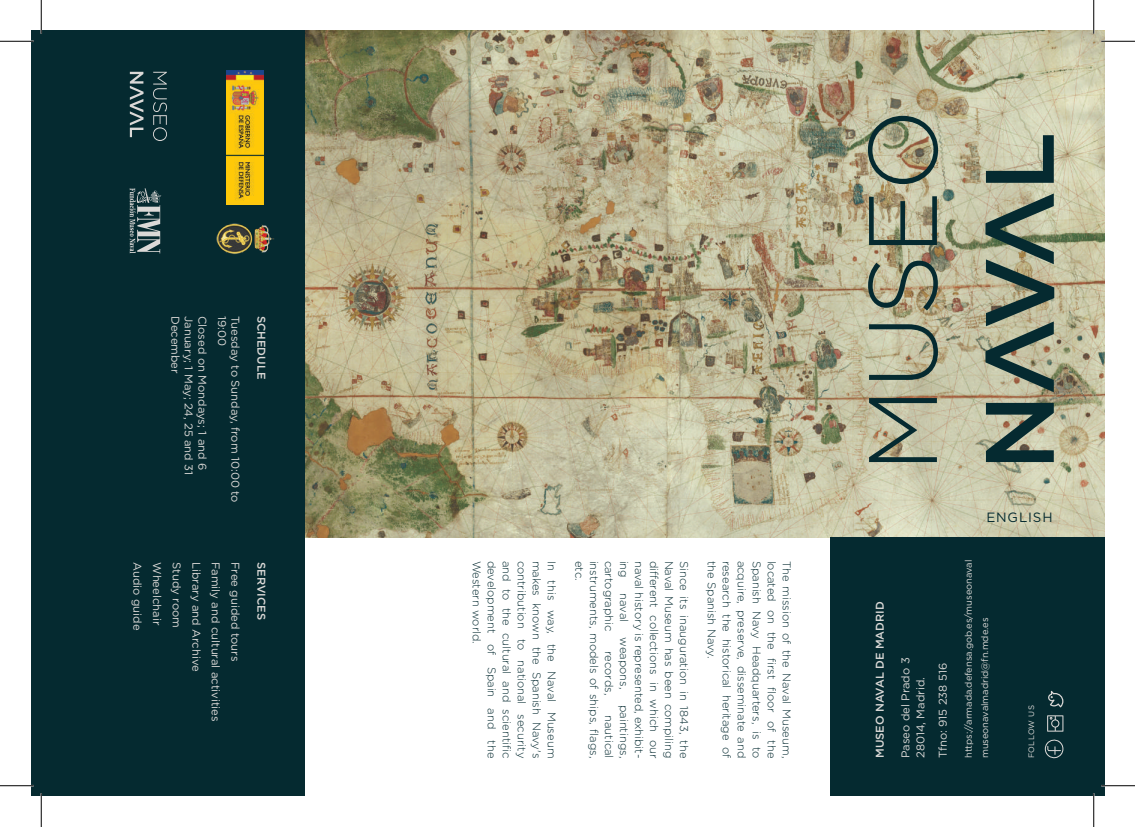
<style>
.page{position:relative;width:1135px;height:827px;background:#fff}
.page>*{position:absolute;margin:0;border:0;box-sizing:border-box;transform-origin:0 0}
.t1{font:13.38px "Gotham";color:#052a30}
.t2{font:300 11.25px "Gotham";color:#052a30}
.t3{font:11.25px/15px "Gotham";color:#dbd9d7}
.t4{font:500 11.25px "Gotham";color:#dbd9d7}
.t5{font:9.38px/16.2px "Gotham";letter-spacing:-.005em;color:#dbd9d7}
.t6{font:7.88px "Gotham";color:#dbd9d7}
</style>
<div class="page">
<img style="left:304px;top:31px;width:800px;height:506px">
<div style="left:830px;top:537px;width:274px;height:259px;background:#052a30"></div>
<div style="left:31px;top:31px;width:273px;height:765px;background:#052a30"></div>
<svg style="left:1047px;top:715px;width:16px;height:16px"></svg>
<svg style="left:1048px;top:690px;width:15px;height:17px"></svg>
<svg style="left:1045px;top:739px;width:18px;height:19px"></svg>
<img style="left:227px;top:71px;width:37px;height:134px">
<img style="left:216px;top:223px;width:58px;height:31px">
<svg style="left:869px;top:398px;width:68px;height:64px;background:#939985"></svg>
<svg style="left:869px;top:324px;width:69px;height:56px;background:#9da28a"></svg>
<svg style="left:868px;top:261px;width:70px;height:49px;background:#909279"></svg>
<svg style="left:869px;top:196px;width:68px;height:49px;background:#888e79"></svg>
<svg style="left:868px;top:116px;width:70px;height:68px;background:#92967e"></svg>
<svg style="left:986px;top:403px;width:68px;height:59px;background:#5a6c63"></svg>
<svg style="left:986px;top:135px;width:68px;height:48px;background:#849181"></svg>
<svg style="left:985px;top:193px;width:69px;height:199px;background:#808976"></svg>
<svg style="left:153px;top:72px;width:14px;height:69px"></svg>
<svg style="left:130px;top:72px;width:14px;height:65px"></svg>
<svg style="left:130px;top:188px;width:31px;height:65px"></svg>
<hr style="left:0;top:40px;width:34px;height:2px;background:#fff">
<hr style="left:1101px;top:40px;width:34px;height:2px;background:#fff">
<hr style="left:40px;top:0;width:2px;height:34px;background:#fff">
<hr style="left:40px;top:793px;width:2px;height:34px;background:#fff">
<hr style="left:0;top:41px;width:34px;height:1px;background:#000">
<hr style="left:1101px;top:41px;width:34px;height:1px;background:#000">
<hr style="left:0;top:785px;width:34px;height:1px;background:#000">
<hr style="left:1101px;top:785px;width:34px;height:1px;background:#000">
<hr style="left:41px;top:0;width:1px;height:34px;background:#000">
<hr style="left:41px;top:793px;width:1px;height:34px;background:#000">
<hr style="left:1093px;top:0;width:1px;height:34px;background:#000">
<hr style="left:1093px;top:793px;width:1px;height:34px;background:#000">
<p class="t3" style="left:183px;top:316px;width:59px;rotate:90deg">December</p>
<p class="t3" style="left:197px;top:316px;width:161px;rotate:90deg">January; 1 May; 24, 25 and 31</p>
<p class="t3" style="left:210px;top:316px;width:156px;rotate:90deg">Closed on Mondays; 1 and 6</p>
<p class="t3" style="left:230px;top:316px;width:32px;rotate:90deg">19:00</p>
<p class="t3" style="left:243px;top:316px;width:188px;rotate:90deg">Tuesday to Sunday, from 10:00 to</p>
<p class="t4" style="left:269px;top:316px;width:65px;rotate:90deg">SCHEDULE</p>
<p class="t3" style="left:145px;top:562px;width:70px;rotate:90deg">Audio guide</p>
<p class="t3" style="left:165px;top:562px;width:65px;rotate:90deg">Wheelchair</p>
<p class="t3" style="left:184px;top:562px;width:67px;rotate:90deg">Study room</p>
<p class="t3" style="left:204px;top:562px;width:111px;rotate:90deg">Library and Archive</p>
<p class="t3" style="left:224px;top:562px;width:161px;rotate:90deg">Family and cultural activities</p>
<p class="t3" style="left:243px;top:562px;width:101px;rotate:90deg">Free guided tours</p>
<p class="t4" style="left:269px;top:562px;width:59px;rotate:90deg">SERVICES</p>
<p class="t2" style="left:645px;top:560px;width:199px;rotate:90deg">naval history is represented, exhibit-</p>
<p class="t2" style="left:660px;top:560px;width:199px;rotate:90deg">different collections in which our</p>
<p class="t2" style="left:675px;top:560px;width:199px;rotate:90deg">Naval Museum has been compiling</p>
<p class="t2" style="left:690px;top:560px;width:199px;rotate:90deg">Since its inauguration in 1843, the</p>
<p class="t2" style="left:718px;top:560px;width:99px;rotate:90deg">the Spanish Navy.</p>
<p class="t2" style="left:733px;top:560px;width:199px;rotate:90deg">research the historical heritage of</p>
<p class="t2" style="left:748px;top:560px;width:199px;rotate:90deg">acquire, preserve, disseminate and</p>
<p class="t2" style="left:763px;top:560px;width:199px;rotate:90deg">Spanish Navy Headquarters, is to</p>
<p class="t2" style="left:778px;top:560px;width:199px;rotate:90deg">located on the first floor of the</p>
<p class="t2" style="left:793px;top:560px;width:199px;rotate:90deg">The mission of the Naval Museum,</p>
<p class="t2" style="left:483px;top:560px;width:85px;rotate:90deg">Western world.</p>
<p class="t2" style="left:498px;top:560px;width:199px;rotate:90deg">development of Spain and the</p>
<p class="t2" style="left:513px;top:560px;width:199px;rotate:90deg">and to the cultural and scientific</p>
<p class="t2" style="left:528px;top:560px;width:199px;rotate:90deg">contribution to national security</p>
<p class="t2" style="left:543px;top:560px;width:199px;rotate:90deg">makes known the Spanish Navy's</p>
<p class="t2" style="left:558px;top:560px;width:199px;rotate:90deg">In this way, the Naval Museum</p>
<p class="t2" style="left:585px;top:560px;width:21px;rotate:90deg">etc.</p>
<p class="t2" style="left:600px;top:560px;width:199px;rotate:90deg">instruments, models of ships, flags,</p>
<p class="t2" style="left:615px;top:560px;width:72px;rotate:90deg">cartographic</p>
<p class="t2" style="left:630px;top:560px;width:19px;rotate:90deg">ing</p>
<p class="t2" style="left:630px;top:593px;width:30px;rotate:90deg">naval</p>
<p class="t2" style="left:630px;top:637px;width:54px;rotate:90deg">weapons,</p>
<p class="t2" style="left:630px;top:704px;width:55px;rotate:90deg">paintings,</p>
<p class="t2" style="left:615px;top:651px;width:46px;rotate:90deg">records,</p>
<p class="t2" style="left:615px;top:715px;width:45px;rotate:90deg">nautical</p>
<p class="t4" style="left:872px;top:758px;width:158px;rotate:-90deg">MUSEO NAVAL DE MADRID</p>
<p class="t3" style="left:898px;top:758px;width:102px;rotate:-90deg">Paseo del Prado 3<br>28014, Madrid.</p>
<p class="t3" style="left:935px;top:758px;width:97px;rotate:-90deg">Tfno: 915 238 516</p>
<p class="t1" style="left:986px;top:509px;width:68px">ENGLISH</p>
<p class="t5" style="left:960px;top:758px;width:200px;rotate:-90deg">https://armada.defensa.gob.es/museonaval museonavalmadrid@fn.mde.es</p>
<p class="t6" style="left:1027px;top:758px;width:54px;rotate:-90deg">FOLLOW US</p>
</div>
